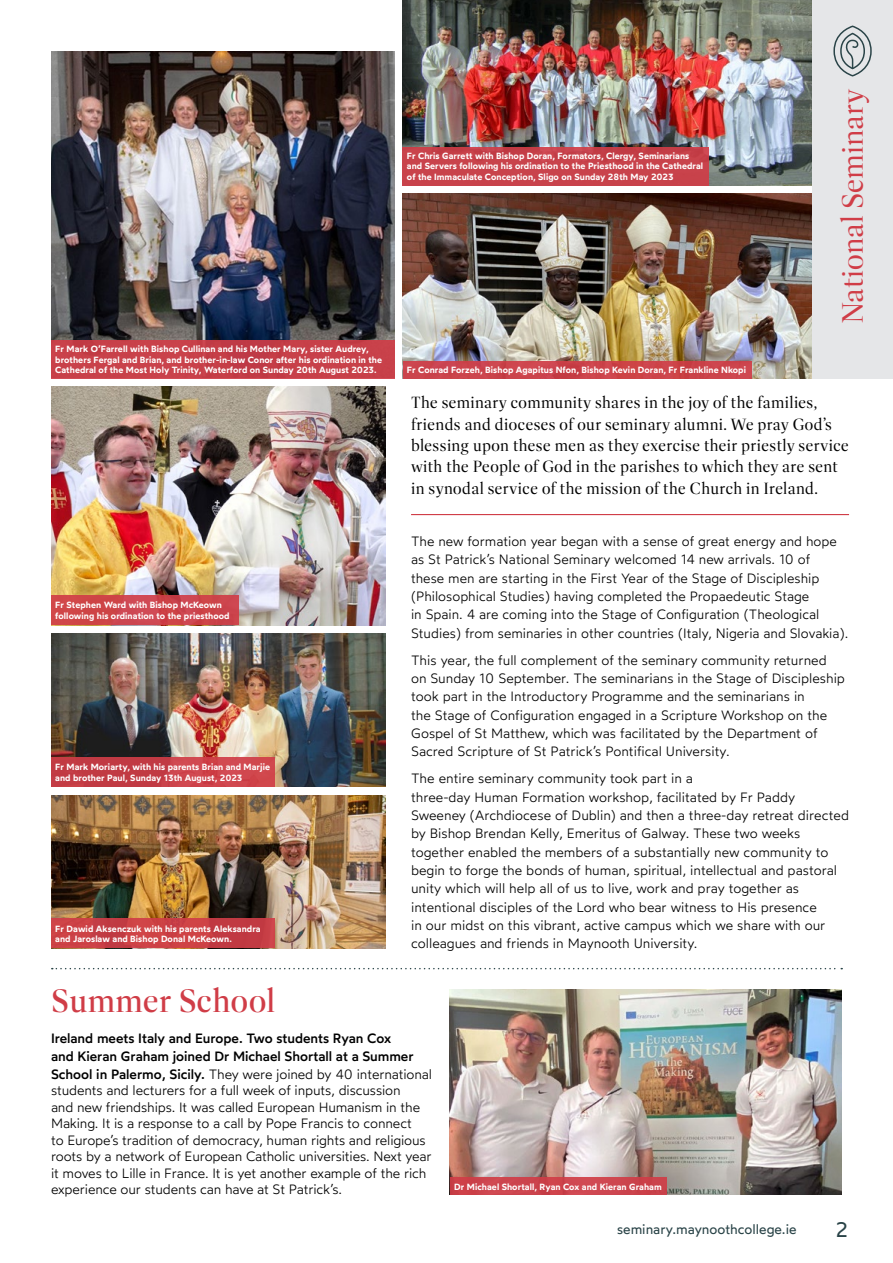
<style>
.page{position:relative;width:893px;height:1263px;background:#fff}
.page>*{position:absolute;margin:0;border:0;box-sizing:border-box;transform-origin:0 0}
.Title_-_News_in_Brief{font:500 33px "Dashiell Fine";letter-spacing:.01em;color:#d03d47}
.Title_-_Medium{font:30px "Dashiell Fine";color:#d03d47}
.t1{font:21px "Wotfard";color:#2a4448}
.Pull-out_Quote_-_Line_Bottom{font:16.5px/21.3px "Dashiell Fine";letter-spacing:.02em;color:#000}
.First_Para_-_NiB{font:300 13.5px/18.3px "Wotfard";color:#000}
.First_Para_-_NiB-2{font:500 13.5px/18px "Wotfard";color:#000}
.t2{font:13.5px "Wotfard";color:#2a4448}
.t3{font:600 9px/10.5px "Wotfard";letter-spacing:.01em;color:#fff}
.s1{font-weight:300}
</style>
<div class="page">
<hr style="left:411px;top:514px;width:438px;height:1px;background:#d03d47">
<img style="left:51px;top:387px;width:335px;height:238px">
<img style="left:51px;top:795px;width:335px;height:153px">
<img style="left:51px;top:634px;width:335px;height:153px">
<img style="left:403px;top:194px;width:409px;height:184px">
<svg style="left:52px;top:968px;width:790px;height:1px"></svg>
<img style="left:51px;top:51px;width:343px;height:289px">
<img style="left:403px;top:0;width:409px;height:185px">
<div style="left:51px;top:757px;width:223px;height:30px;background:linear-gradient(to right,#bd3741,#d3494f)"></div>
<div style="left:51px;top:595px;width:187px;height:30px;background:linear-gradient(to right,#d04749,#cc434d)"></div>
<div style="left:51px;top:918px;width:223px;height:30px;background:#d03d47"></div>
<div style="left:51px;top:340px;width:343px;height:38px;background:#c84149"></div>
<div style="left:403px;top:147px;width:306px;height:38px;background:#c9434b"></div>
<div style="left:403px;top:361px;width:348px;height:17px;background:#cc444c"></div>
<img style="left:450px;top:989px;width:391px;height:206px">
<div style="left:450px;top:1178px;width:217px;height:17px;background:#cd444d"></div>
<div style="left:812px;top:0;width:81px;height:378px;background:#e5e6e8"></div>
<svg style="left:833px;top:25px;width:39px;height:52px"></svg>
<p class="t3" style="left:55px;top:344px;width:328px">Fr Mark O’Farrell with Bishop Cullinan and his Mother Mary, sister Audrey, brothers Fergal and Brian, and brother-in-law Conor after his ordination in the<br>Cathedral of the Most Holy Trinity, Waterford on Sunday 20th August 2023.</p>
<p class="t3" style="left:55px;top:600px;width:176px">Fr Stephen Ward with Bishop McKeown following his ordination to the priesthood</p>
<p class="t3" style="left:55px;top:761px;width:216px">Fr Mark Moriarty, with his parents Brian and Marjie and brother Paul, Sunday 13th August, 2023</p>
<p class="t3" style="left:55px;top:923px;width:207px">Fr Dawid Aksenczuk with his parents Aleksandra and Jaroslaw and Bishop Donal McKeown.</p>
<p class="t3" style="left:407px;top:150px;width:298px">Fr Chris Garrett with Bishop Doran, Formators, Clergy, Seminarians and Servers following his ordination to the Priesthood in the Cathedral of the Immaculate Conception, Sligo on Sunday 28th May 2023</p>
<p class="t3" style="left:407px;top:365px;width:341px">Fr Conrad Forzeh, Bishop Agapitus Nfon, Bishop Kevin Doran, Fr Frankline Nkopi</p>
<p class="Title_-_Medium" style="left:835px;top:324px;width:237px;rotate:-90deg">National Seminary</p>
<p class="Pull-out_Quote_-_Line_Bottom" style="left:411px;top:392px;width:439px">The seminary community shares in the joy of the families, friends and dioceses of our seminary alumni. We pray God’s blessing upon these men as they exercise their priestly service with the People of God in the parishes to which they are sent in synodal service of the mission of the Church in Ireland.</p>
<p class="First_Para_-_NiB" style="left:411px;top:532px;width:439px">The new formation year began with a sense of great energy and hope as St Patrick’s National Seminary welcomed 14 new arrivals. 10 of<br>these men are starting in the First Year of the Stage of Discipleship (Philosophical Studies) having completed the Propaedeutic Stage<br>in Spain. 4 are coming into the Stage of Configuration (Theological Studies) from seminaries in other countries (Italy, Nigeria and Slovakia).</p>
<p class="First_Para_-_NiB" style="left:411px;top:650px;width:435px">This year, the full complement of the seminary community returned on Sunday 10 September. The seminarians in the Stage of Discipleship took part in the Introductory Programme and the seminarians in<br>the Stage of Configuration engaged in a Scripture Workshop on the Gospel of St Matthew, which was facilitated by the Department of Sacred Scripture of St Patrick’s Pontifical University.</p>
<p class="First_Para_-_NiB" style="left:411px;top:769px;width:439px">The entire seminary community took part in a<br>three-day Human Formation workshop, facilitated by Fr Paddy Sweeney (Archdiocese of Dublin) and then a three-day retreat directed by Bishop Brendan Kelly, Emeritus of Galway. These two weeks together enabled the members of a substantially new community to begin to forge the bonds of human, spiritual, intellectual and pastoral unity which will help all of us to live, work and pray together as intentional disciples of the Lord who bear witness to His presence<br>in our midst on this vibrant, active campus which we share with our colleagues and friends in Maynooth University.</p>
<p class="Title_-_News_in_Brief" style="left:51px;top:981px;width:226px">Summer School</p>
<p class="First_Para_-_NiB-2" style="left:51px;top:1028px;width:382px">Ireland meets Italy and Europe. Two students Ryan Cox<br>and Kieran Graham joined Dr Michael Shortall at a Summer<br>School in Palermo, Sicily. <span class="s1">They were joined by 40 international</span></p>
<p class="First_Para_-_NiB" style="left:51px;top:1082px;width:382px;line-height:16.5px">students and lecturers for a full week of inputs, discussion<br>and new friendships. It was called European Humanism in the Making. It is a response to a call by Pope Francis to connect<br>to Europe’s tradition of democracy, human rights and religious roots by a network of European Catholic universities. Next year it moves to Lille in France. It is yet another example of the rich experience our students can have at St Patrick’s.</p>
<p class="t3" style="left:454px;top:1181px;width:209px">Dr Michael Shortall, Ryan Cox and Kieran Graham</p>
<p class="t2" style="left:617px;top:1221px;width:181px">seminary.maynoothcollege.ie</p>
<p class="t1" style="left:836px;top:1216px;width:14px">2</p>
</div>
